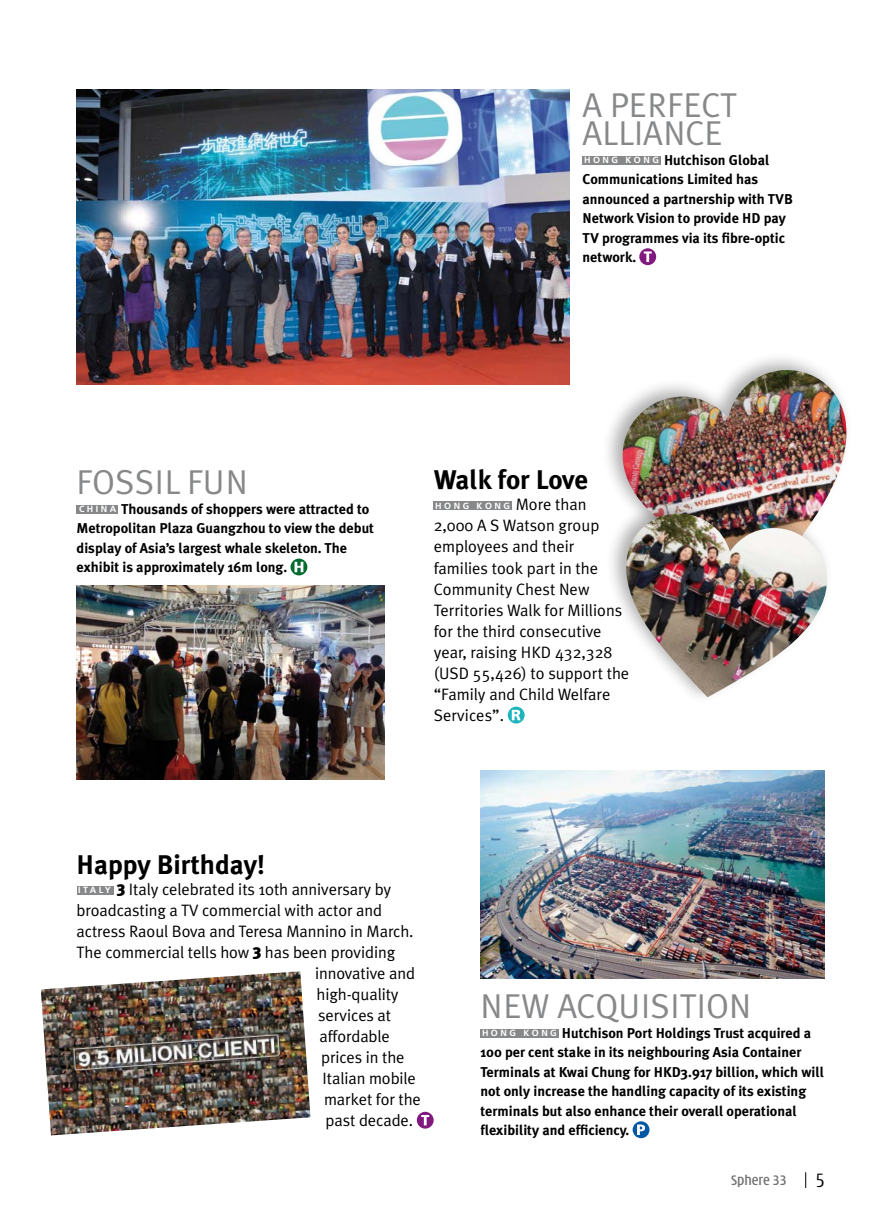
<style>
.page{position:relative;width:893px;height:1212px;background:#fff}
.page>*{position:absolute;margin:0;border:0;box-sizing:border-box;transform-origin:0 0}
.t1{font:34.5px/28.5px "Meta Plus Normal";color:#87888a}
.t2{font:700 27px "Meta Plus";color:#000}
.t3{font:300 condensed 21px "Modena";color:#000}
.t4{font:16.5px/21px "Meta Plus Normal";letter-spacing:-.005em;color:#000}
.t5{font:500 condensed 15px "Modena";color:#707172}
.t6{font:700 14.25px/19.5px "Meta Plus";color:#000}
.t7{font:700 9px "Frutiger LT Std";letter-spacing:.275em;color:#fff}
.s1{font-family:"Frutiger LT Std";font-size:9px;color:#fff}
.s2{font-family:"Meta Plus Normal";font-weight:400;font-size:16.5px;color:#000}
.s3{font-family:"Frutiger LT Std";font-weight:700;font-size:9px;color:#fff}
.s4{font-family:"Meta Plus";font-weight:900}
</style>
<div class="page">
<svg style="left:805px;top:1172px;width:1px;height:16px"></svg>
<div style="left:481px;top:1029px;width:78px;height:8px;background:#87888a"></div>
<div style="left:633px;top:1121px;width:16px;height:17px;background:#0057a3;border-radius:50%"></div>
<svg style="left:637px;top:1124px;width:8px;height:11px"></svg>
<img style="left:480px;top:771px;width:345px;height:207px">
<div style="left:434px;top:501px;width:78px;height:9px;background:#87888a"></div>
<svg style="left:508px;top:707px;width:17px;height:16px"></svg>
<svg style="left:512px;top:710px;width:9px;height:10px"></svg>
<div style="left:77px;top:886px;width:36px;height:8px;background:#87888a"></div>
<div style="left:417px;top:1112px;width:17px;height:16px;background:#81197f;border-radius:50%"></div>
<svg style="left:421px;top:1115px;width:8px;height:10px"></svg>
<img style="left:41px;top:971px;width:269px;height:164px">
<div style="left:600px;top:351px;width:252px;height:217px;background:#000;opacity:.32"></div>
<img style="left:612px;top:370px;width:240px;height:190px">
<div style="left:604px;top:494px;width:229px;height:210px;background:#000;opacity:.32"></div>
<img style="left:616px;top:513px;width:221px;height:184px">
<div style="left:77px;top:505px;width:41px;height:9px;background:#87888a"></div>
<svg style="left:291px;top:558px;width:16px;height:17px"></svg>
<svg style="left:295px;top:562px;width:8px;height:10px"></svg>
<img style="left:77px;top:585px;width:307px;height:194px">
<div style="left:583px;top:156px;width:78px;height:8px;background:#87888a"></div>
<div style="left:639px;top:248px;width:17px;height:17px;background:#81197f;border-radius:50%"></div>
<svg style="left:644px;top:251px;width:8px;height:11px"></svg>
<img style="left:77px;top:89px;width:493px;height:295px">
<h1 class="t1" style="left:583px;top:90px;width:65px">A Perfect<br>Allia</h1>
<h1 class="t1" style="left:663px;top:118px;width:40px">nce</h1>
<p class="t6" style="left:583px;top:150px;width:212px"><span class="s1">H O N G K O N G</span> Hutchison Global<br>Communications Limited has announced a partnership with TVB<br>N etwork Vision to provide HD pay<br>TV programmes via its fibre-optic network.</p>
<h1 class="t1" style="left:77px;top:468px;width:34px">Fossil</h1>
<h1 class="t1" style="left:187px;top:468px;width:62px">Fun</h1>
<p class="t6" style="left:77px;top:499px;width:299px"><span class="s1">C H I N A</span> Thousands of shoppers were attracted to Metropolitan Plaza Guangzhou to view the debut display of Asia’s largest whale skeleton. The exhibit is approximately 16m long.</p>
<h2 class="t2" style="left:434px;top:464px;width:156px">Walk for Love</h2>
<p class="t7" style="left:435px;top:500px;width:153px">HONG KONG <span class="s2">More than</span></p>
<p class="t4" style="left:434px;top:515px;width:197px">2,000 A S Watson group employees and their families took part in the<br>Community Chest New<br>Territories Walk for Millions for the third consecutive year, raising HKD 432,328 (USD 55,426) to support the “Family and Child Welfare<br>Services”.</p>
<h2 class="t2" style="left:77px;top:848px;width:190px">Happy Birthday!</h2>
<p class="t4" style="left:78px;top:878px;width:315px"><span class="s3">I T A L Y</span> <span class="s4">3</span> Italy celebrated its 10th anniversary by</p>
<p class="t4" style="left:77px;top:899px;width:307px">broadcasting a TV commercial with actor and</p>
<p class="t4" style="left:77px;top:920px;width:339px">actress Raoul Bova and Teresa Mannino in March.</p>
<p class="t4" style="left:77px;top:941px;width:320px">The commercial tells how <span class="s4">3</span> has been providing</p>
<p class="t4" style="left:315px;top:962px;width:101px">innovative and</p>
<p class="t4" style="left:317px;top:983px;width:84px">high-quality</p>
<p class="t4" style="left:318px;top:1004px;width:75px">services at</p>
<p class="t4" style="left:320px;top:1025px;width:72px">affordable</p>
<p class="t4" style="left:321px;top:1046px;width:85px">prices in the</p>
<p class="t4" style="left:323px;top:1067px;width:95px">Italian mobile</p>
<p class="t4" style="left:324px;top:1088px;width:98px">market for the</p>
<p class="t4" style="left:326px;top:1109px;width:89px">past decade.</p>
<h1 class="t1" style="left:480px;top:991px;width:23px">New</h1>
<h1 class="t1" style="left:557px;top:991px;width:78px">Acquisitio</h1>
<h1 class="t1" style="left:729px;top:991px;width:24px">n</h1>
<p class="t6" style="left:480px;top:1023px;width:345px"><span class="s1">H O N G K O N G</span> H utchison Port H oldings Trust acquired a 100 per cent stake in its neighbouring Asia Container Terminals at Kwai Chung for H KD3.917 billion, which will not only increase the handling capacity of its existing terminals but also enhance their overall operational flexibility and efficiency.</p>
<p class="t5" style="left:731px;top:1173px;width:57px">Sphere 33</p>
<h3 class="t3" style="left:815px;top:1170px;width:11px">5</h3>
</div>
